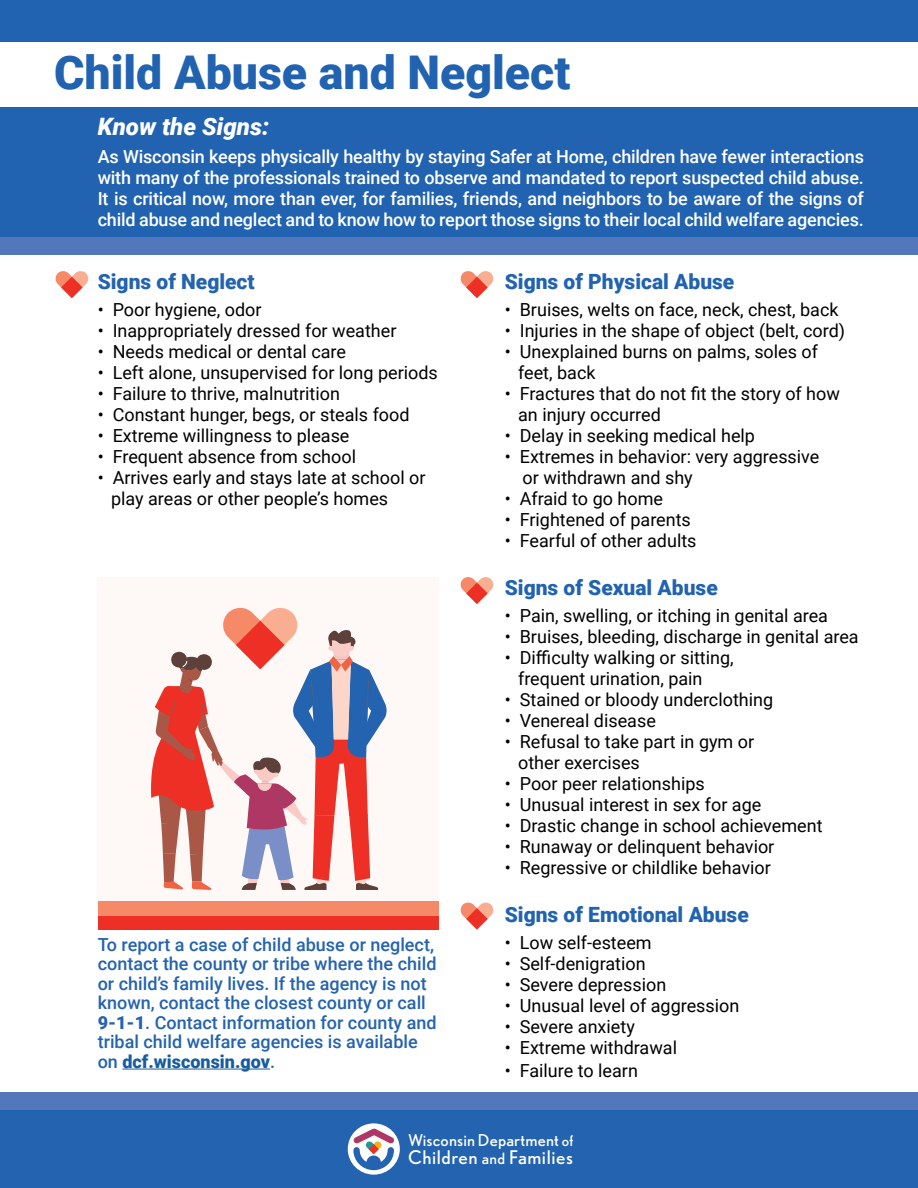
<style>
.page{position:relative;width:918px;height:1188px;background:#fff}
.page>*{position:absolute;margin:0;border:0;box-sizing:border-box;transform-origin:0 0}
.t1{font:900 46.5px "Roboto";color:#2163b0}
.t2{font:italic 900 24px "Roboto";color:#fff}
.t3{font:900 21px "Roboto";color:#2163b0}
.t4{font:900 21px "Roboto";color:#2463af}
.t5{font:18.75px "Nobel";letter-spacing:.03em;color:#fff}
.t6{font:18px "Roboto";color:#000}
.t7{font:500 18px/21px "Roboto";letter-spacing:-.01em;color:#fff;text-align:justify}
.t8{font:500 18px/19.5px "Roboto";color:#2463af}
.t9{font:16.35px "Nobel";letter-spacing:.01em;color:#fff}
.s1{font-weight:900}
.s2{font-weight:900;color:#175d9e}
.s3{font-size:14.7px}
.s4{font-size:15.6px}
</style>
<div class="page">
<div style="left:0;top:0;width:918px;height:247px;background:#2163b0"></div>
<div style="left:0;top:42px;width:918px;height:65px;background:#fff"></div>
<div style="left:0;top:1093px;width:918px;height:17px;background:#5377bb"></div>
<div style="left:0;top:1110px;width:918px;height:78px;background:#2463af"></div>
<svg style="left:348px;top:1123px;width:52px;height:52px"></svg>
<svg style="left:348px;top:1125px;width:52px;height:48px"></svg>
<svg style="left:460px;top:271px;width:34px;height:27px"></svg>
<svg style="left:460px;top:577px;width:34px;height:27px"></svg>
<svg style="left:55px;top:271px;width:34px;height:27px"></svg>
<svg style="left:460px;top:902px;width:34px;height:28px"></svg>
<div style="left:0;top:238px;width:918px;height:17px;background:#5377bb"></div>
<div style="left:98px;top:577px;width:340px;height:345px;background:#fef9f7"></div>
<svg style="left:151px;top:608px;width:236px;height:282px"></svg>
<div style="left:98px;top:916px;width:340px;height:14px;background:#ee2f25"></div>
<div style="left:98px;top:902px;width:340px;height:14px;background:#f58968"></div>
<hr style="left:122px;top:1069px;width:148px;height:1px;background:#175d9e">
<p class="t1" style="left:54px;top:40px;width:518px">Child Abuse and Neglect</p>
<p class="t2" style="left:98px;top:110px;width:173px">Know the Signs:</p>
<p class="t7" style="left:98px;top:145px;width:768px">As Wisconsin keeps physically healthy by staying Safer at Home, children have fewer interactions with many of the professionals trained to observe and mandated to report suspected child abuse.<br>It is critical now, more than ever, for families, friends, and neighbors to be aware of the signs of child abuse and neglect and to know how to report those signs to their local child welfare agencies.</p>
<p class="t4" style="left:98px;top:267px;width:159px">Signs of Neglect</p>
<p class="t6" style="left:98px;top:297px;width:165px">• Poor hygiene, odor</p>
<p class="t6" style="left:98px;top:318px;width:300px">• Inappropriately dressed for weather</p>
<p class="t6" style="left:98px;top:339px;width:250px">• Needs medical or dental care</p>
<p class="t6" style="left:98px;top:360px;width:342px">• Left alone, unsupervised for long periods</p>
<p class="t6" style="left:98px;top:381px;width:244px">• Failure to thrive, malnutrition</p>
<p class="t6" style="left:98px;top:402px;width:313px">• Constant hunger, begs, or steals food</p>
<p class="t6" style="left:98px;top:423px;width:253px">• Extreme willingness to please</p>
<p class="t6" style="left:98px;top:444px;width:260px">• Frequent absence from school</p>
<p class="t6" style="left:98px;top:465px;width:329px">• Arrives early and stays late at school or</p>
<p class="t6" style="left:111px;top:486px;width:279px">play areas or other people’s homes</p>
<p class="t8" style="left:98px;top:934px;width:341px">To report a case of child abuse or neglect, contact the county or tribe where the child or child’s family lives. If the agency is not known, contact the closest county or call <span class="s1">9-1-1</span>. Contact information for county and tribal child welfare agencies is available on <span class="s2">dcf.wisconsin.gov</span>.</p>
<p class="t3" style="left:505px;top:267px;width:231px">Signs of Physical Abuse</p>
<p class="t6" style="left:505px;top:297px;width:335px">• Bruises, welts on face, neck, chest, back</p>
<p class="t6" style="left:505px;top:318px;width:342px">• Injuries in the shape of object (belt, cord)</p>
<p class="t6" style="left:505px;top:339px;width:315px">• Unexplained burns on palms, soles of</p>
<p class="t6" style="left:518px;top:360px;width:79px">feet, back</p>
<p class="t6" style="left:505px;top:381px;width:337px">• Fractures that do not fit the story of how</p>
<p class="t6" style="left:518px;top:402px;width:144px">an injury occurred</p>
<p class="t6" style="left:505px;top:423px;width:252px">• Delay in seeking medical help</p>
<p class="t6" style="left:505px;top:444px;width:316px">• Extremes in behavior: very aggressive</p>
<p class="t6" style="left:523px;top:465px;width:172px">or withdrawn and shy</p>
<p class="t6" style="left:505px;top:486px;width:160px">• Afraid to go home</p>
<p class="t6" style="left:505px;top:507px;width:188px">• Frightened of parents</p>
<p class="t6" style="left:505px;top:528px;width:193px">• Fearful of other adults</p>
<p class="t3" style="left:505px;top:573px;width:214px">Signs of Sexual Abuse</p>
<p class="t6" style="left:505px;top:603px;width:325px">• Pain, swelling, or itching in genital area</p>
<p class="t6" style="left:505px;top:624px;width:355px">• Bruises, bleeding, discharge in genital area</p>
<p class="t6" style="left:505px;top:645px;width:230px">• Difficulty walking or sitting,</p>
<p class="t6" style="left:518px;top:666px;width:186px">frequent urination, pain</p>
<p class="t6" style="left:505px;top:687px;width:270px">• Stained or bloody underclothing</p>
<p class="t6" style="left:505px;top:708px;width:153px">• Venereal disease</p>
<p class="t6" style="left:505px;top:729px;width:251px">• Refusal to take part in gym or</p>
<p class="t6" style="left:518px;top:750px;width:123px">other exercises</p>
<p class="t6" style="left:505px;top:771px;width:202px">• Poor peer relationships</p>
<p class="t6" style="left:505px;top:792px;width:258px">• Unusual interest in sex for age</p>
<p class="t6" style="left:505px;top:813px;width:319px">• Drastic change in school achievement</p>
<p class="t6" style="left:505px;top:834px;width:271px">• Runaway or delinquent behavior</p>
<p class="t6" style="left:505px;top:855px;width:268px">• Regressive or childlike behavior</p>
<p class="t3" style="left:505px;top:900px;width:246px">Signs of Emotional Abuse</p>
<p class="t6" style="left:505px;top:930px;width:148px">• Low self-esteem</p>
<p class="t6" style="left:505px;top:951px;width:142px">• Self-denigration</p>
<p class="t6" style="left:505px;top:972px;width:163px">• Severe depression</p>
<p class="t6" style="left:505px;top:993px;width:236px">• Unusual level of aggression</p>
<p class="t6" style="left:505px;top:1014px;width:132px">• Severe anxiety</p>
<p class="t6" style="left:505px;top:1035px;width:174px">• Extreme withdrawal</p>
<p class="t6" style="left:505px;top:1058px;width:135px">• Failure to learn</p>
<p class="t9" style="left:408px;top:1131px;width:167px">Wisconsin Department <span class="s3">of</span></p>
<p class="t5" style="left:408px;top:1146px;width:166px">Children <span class="s4">and</span> Families</p>
</div>
